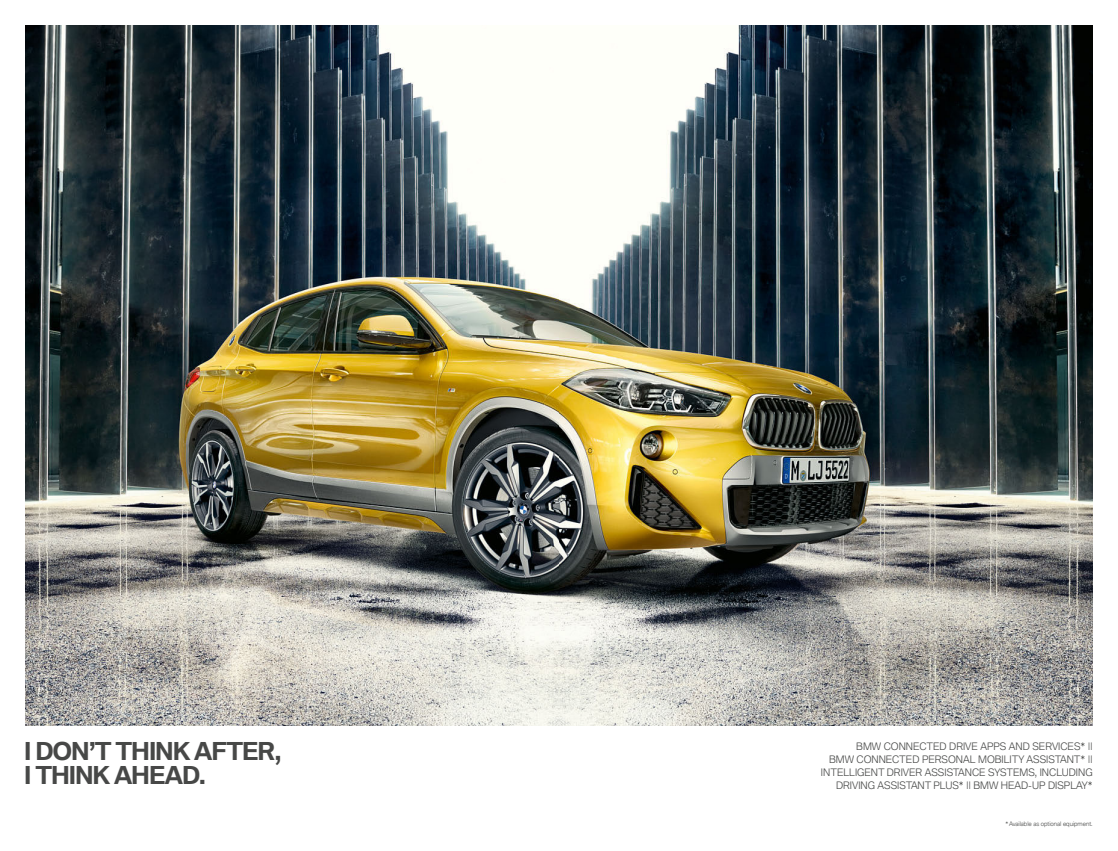
<style>
.page{position:relative;width:1118px;height:851px;background:#fff}
.page>*{position:absolute;margin:0;border:0;box-sizing:border-box;transform-origin:0 0}
.t1{font:700 24px/24px "BMW Type Global Pro";letter-spacing:-.045em;color:#474847}
.t2{font:300 10px/13px "BMW Type Global Pro";color:#474847;text-align:right}
.t3{font:300 6px "BMW Type Global Pro";color:#474847}
</style>
<div class="page">
<img style="left:26px;top:26px;width:1066px;height:698px">
<h1 class="t1" style="left:24px;top:739px;width:259px">I DON’T THINK AFTER,<br>I THINK AHEAD.</h1>
<p class="t2" style="left:820px;top:739px;width:273px">BMW CONNECTED DRIVE APPS AND SERVICES* ||<br>BMW CONNECTED PERSONAL MOBILITY ASSISTANT* || INTELLIGENT DRIVER ASSISTANCE SYSTEMS, INCLUDING DRIVING ASSISTANT PLUS* || BMW HEAD-UP DISPLAY*</p>
<p class="t3" style="left:1005px;top:819px;width:89px">*Available as optional equipment.</p>
</div>
